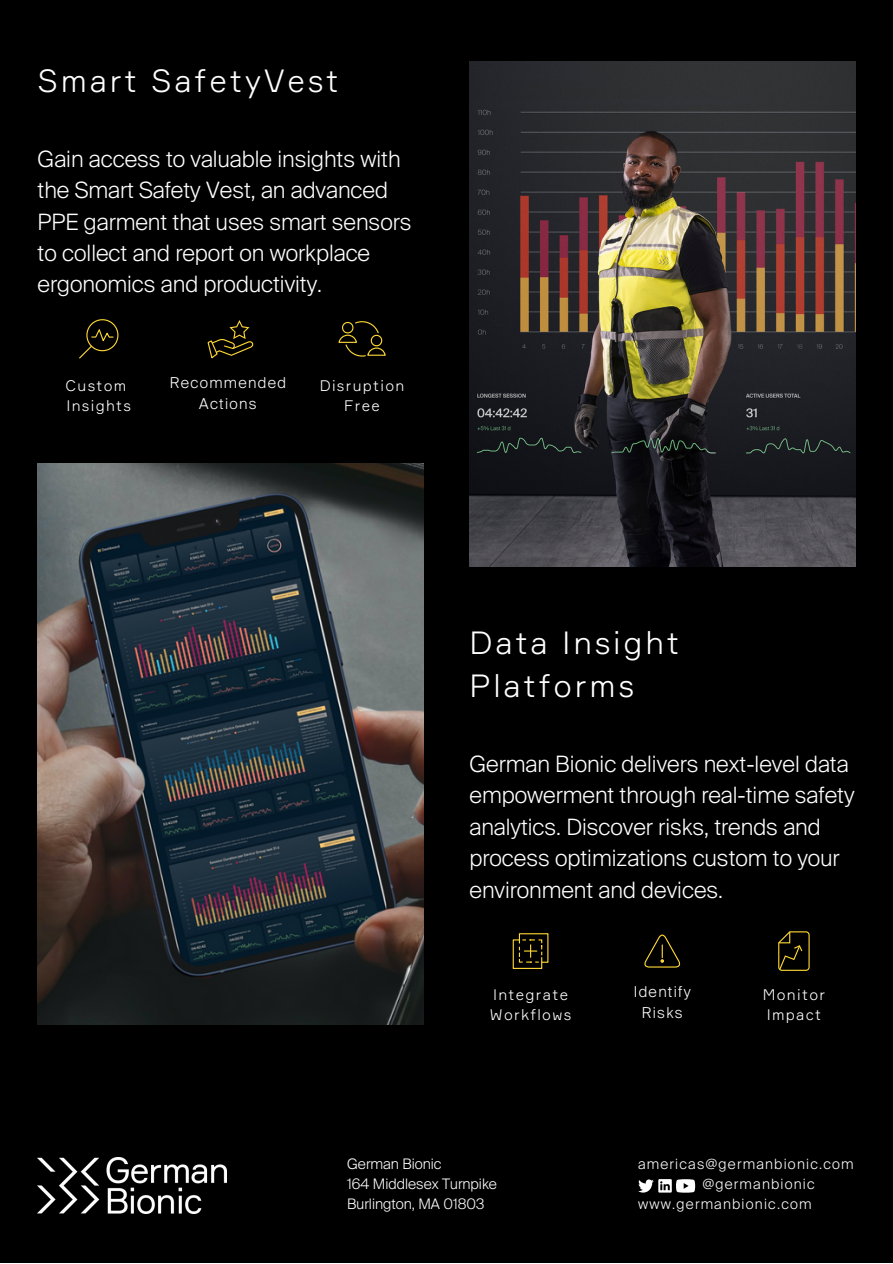
<style>
.page{position:relative;width:893px;height:1264px;background:#fff}
.page>*{position:absolute;margin:0;border:0;box-sizing:border-box;transform-origin:0 0}
.t1{font:300 31.5px/43.8px "Formular";letter-spacing:.09em;color:#fff}
.t2{font:300 22.5px/31.5px "Suisse Intl";color:#fff}
.t3{font:300 15px/20.2px "Formular";letter-spacing:.09em;color:#fff}
.t4{font:300 15px/20.2px "Suisse Intl";letter-spacing:.09em;color:#fff;text-align:center}
.t5{font:300 14.4px/19.8px "Suisse Intl";color:#fff}
.t6{font:300 14.1px "Suisse Intl";letter-spacing:.09em;color:#fff}
</style>
<div class="page">
<div style="left:0;top:0;width:892px;height:1262px;background:#000"></div>
<img style="left:469px;top:62px;width:386px;height:504px">
<img style="left:38px;top:463px;width:385px;height:561px">
<img style="left:38px;top:1157px;width:188px;height:56px">
<svg style="left:79px;top:319px;width:40px;height:40px"></svg>
<svg style="left:207px;top:320px;width:47px;height:39px"></svg>
<svg style="left:338px;top:321px;width:48px;height:36px"></svg>
<svg style="left:512px;top:933px;width:37px;height:36px"></svg>
<svg style="left:644px;top:934px;width:37px;height:34px"></svg>
<svg style="left:778px;top:931px;width:32px;height:40px"></svg>
<svg style="left:638px;top:1179px;width:57px;height:13px"></svg>
<h1 class="t1" style="left:38px;top:59px;width:302px">Smart SafetyVest</h1>
<p class="t2" style="left:38px;top:145px;width:375px">Gain access to valuable insights with the Smart Safety Vest, an advanced PPE garment that uses smart sensors to collect and report on workplace ergonomics and productivity.</p>
<p class="t4" style="left:170px;top:374px;width:117px">Recommended<br>Actions</p>
<p class="t3" style="left:66px;top:375px;width:67px">Custom<br>Insights</p>
<p class="t3" style="left:320px;top:375px;width:86px;text-align:center">Disruption<br>Free</p>
<h1 class="t1" style="left:469px;top:620px;width:211px">Data Insight<br>Platforms</h1>
<p class="t2" style="left:469px;top:750px;width:386px">German Bionic delivers next-level data empowerment through real-time safety analytics. Discover risks, trends and process optimizations custom to your environment and devices.</p>
<p class="t4" style="left:633px;top:983px;width:58px">Identify<br>Risks</p>
<p class="t3" style="left:490px;top:984px;width:83px">Integrate<br>Workflows</p>
<p class="t3" style="left:762px;top:984px;width:64px">Monitor<br>Impact</p>
<p class="t5" style="left:347px;top:1155px;width:151px">German Bionic<br>164 Middlesex Turnpike<br>Burlington, MA 01803</p>
<p class="t6" style="left:638px;top:1158px;width:217px">americas@germanbionic.com</p>
<p class="t6" style="left:702px;top:1178px;width:114px">@germanbionic</p>
<p class="t6" style="left:638px;top:1197px;width:175px">www.germanbionic.com</p>
</div>
